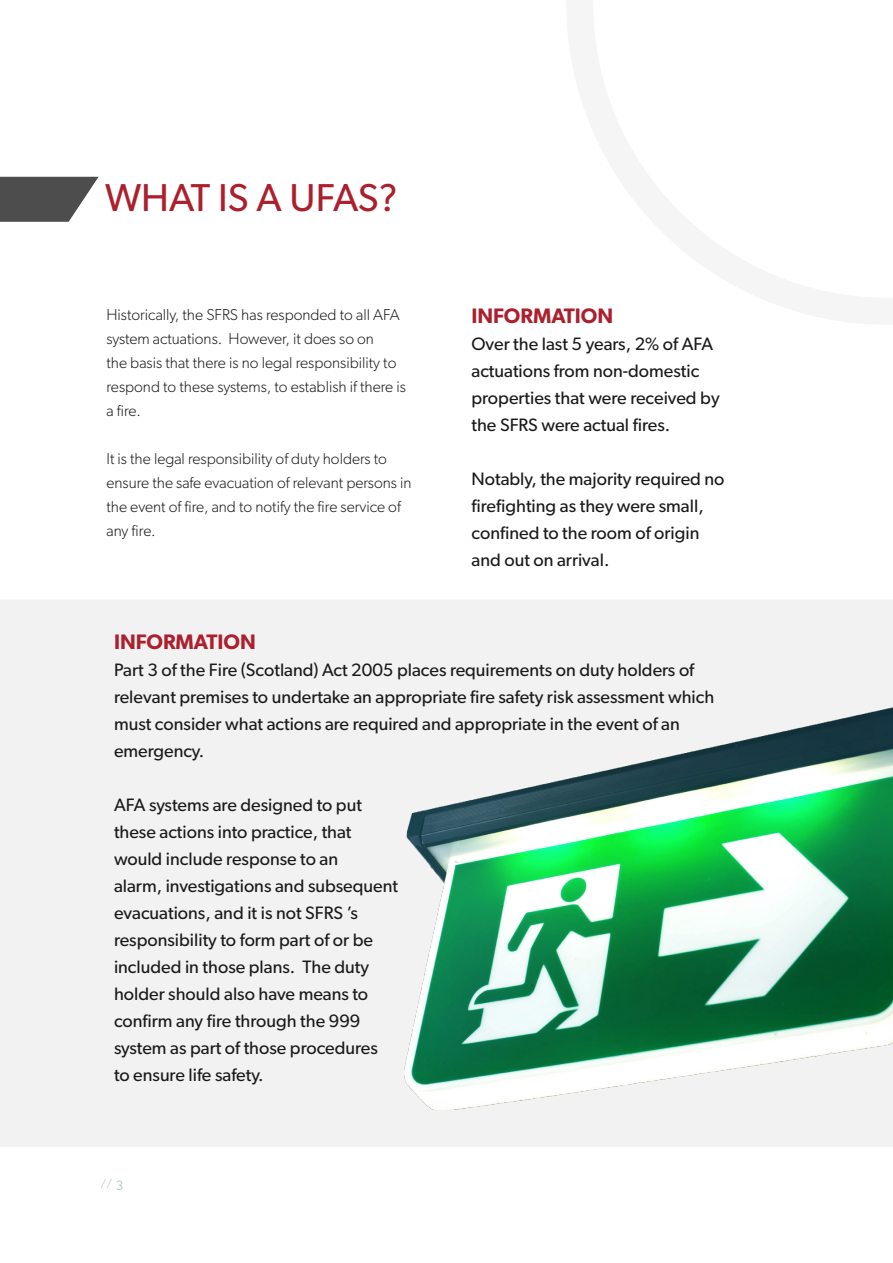
<style>
.page{position:relative;width:893px;height:1263px;background:#fff}
.page>*{position:absolute;margin:0;border:0;box-sizing:border-box;transform-origin:0 0}
.t1{font:39px "Gibson";color:#ac202d}
.t2{font:600 21px "Gibson";color:#ac202d}
.t3{font:18px/27px "Gibson";color:#1a1a1a}
.t4{font:300 15.75px/24px "Gibson";color:#1a1a1a}
.t5{font:300 10.5px "Gibson";color:#b3b3b3}
.s1{font-size:13.5px;color:#4d7b8b}
</style>
<div class="page">
<div style="left:0;top:600px;width:893px;height:547px;background:#f2f2f2"></div>
<img style="left:404px;top:698px;width:489px;height:412px">
<svg style="left:0;top:177px;width:99px;height:45px"></svg>
<p class="t1" style="left:105px;top:174px;width:294px">WHAT IS A UFAS?</p>
<p class="t4" style="left:106px;top:302px;width:301px">Historically, the SFRS has responded to all AFA system actuations. However, it does so on<br>the basis that there is no legal responsibility to respond to these systems, to establish if there is a fire.</p>
<p class="t4" style="left:106px;top:446px;width:307px">It is the legal responsibility of duty holders to ensure the safe evacuation of relevant persons in the event of fire, and to notify the fire service of any fire.</p>
<p class="t2" style="left:471px;top:303px;width:143px">INFORMATION</p>
<p class="t3" style="left:471px;top:330px;width:250px">Over the last 5 years, 2% of AFA actuations from non-domestic properties that were received by the SFRS were actual fires.</p>
<p class="t3" style="left:471px;top:465px;width:255px">Notably, the majority required no firefighting as they were small, confined to the room of origin and out on arrival.</p>
<p class="t2" style="left:114px;top:629px;width:143px">INFORMATION</p>
<p class="t3" style="left:114px;top:655px;width:602px">Part 3 of the Fire (Scotland) Act 2005 places requirements on duty holders of relevant premises to undertake an appropriate fire safety risk assessment which must consider what actions are required and appropriate in the event of an emergency.</p>
<p class="t3" style="left:114px;top:790px;width:285px">AFA systems are designed to put these actions into practice, that would include response to an<br>alarm, investigations and subsequent evacuations, and it is not SFRS ’s responsibility to form part of or be included in those plans. The duty holder should also have means to confirm any fire through the 999 system as part of those procedures to ensure life safety.</p>
<p class="t5" style="left:101px;top:1177px;width:24px">// <span class="s1">3</span></p>
</div>
